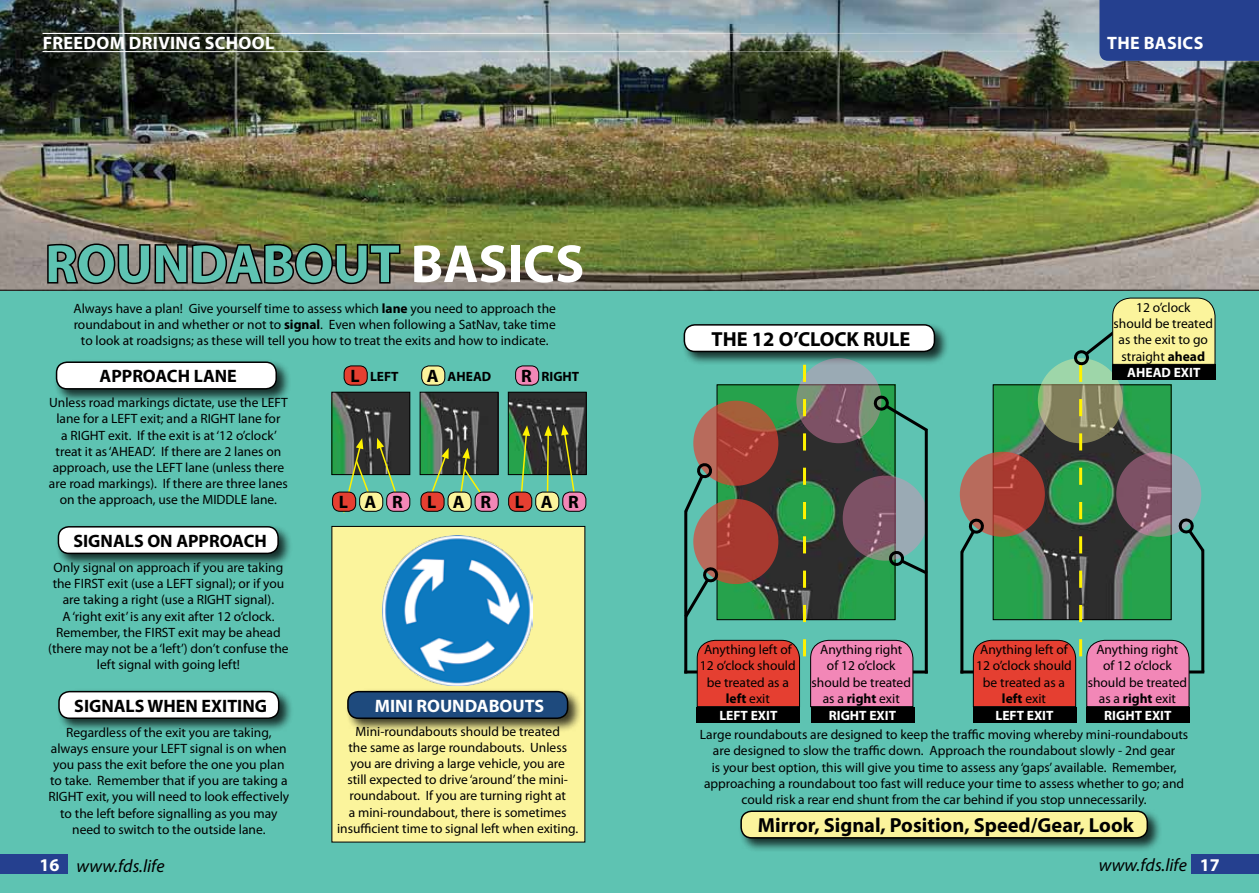
<style>
.page{position:relative;width:1259px;height:893px;background:#5ec3b2}
.page>*{position:absolute;margin:0;border:0;box-sizing:border-box;transform-origin:0 0}
.t1{font:700 54px "Myriad Pro";color:#5ec3b2}
.t2{font:700 20.4px "Myriad Pro";color:#000}
.t3{font:700 18px "Myriad Pro";color:#000}
.t4{font:700 18px "Myriad Pro";letter-spacing:.02em;color:#fff}
.t5{font:italic 18px "Myriad Pro";color:#000}
.t6{font:700 18px "Myriad Pro";color:#fff}
.t7{font:13.5px/16.2px "Myriad Pro";color:#000;text-align:center}
.t8{font:700 13.5px "Myriad Pro";color:#fff}
.t9{font:700 13.5px "Myriad Pro";color:#000}
.s1{color:#fff}
.s2{font-weight:700}
.s3{font-size:18px}
.s4{font-weight:700;font-style:normal;color:#fff}
</style>
<div class="page">
<div style="left:331px;top:526px;width:254px;height:316px;background:#fbf49c"></div>
<img style="left:0;top:0;width:1259px;height:291px">
<div style="left:1099px;top:0;width:160px;height:61px;background:#25408f"></div>
<hr style="left:43px;top:33px;width:1056px;height:1px;background:#fff">
<hr style="left:43px;top:51px;width:1056px;height:1px;background:#fff">
<svg style="left:46px;top:242px;width:356px;height:44px"></svg>
<div style="left:55px;top:524px;width:238px;height:44px;background:#000;opacity:.75"></div>
<div style="left:58px;top:527px;width:220px;height:26px;background:#fff;border-radius:10px"></div>
<div style="left:58px;top:526px;width:221px;height:28px;border:2px solid #000;border-radius:10px"></div>
<div style="left:56px;top:689px;width:238px;height:44px;background:#000;opacity:.75"></div>
<div style="left:59px;top:692px;width:220px;height:26px;background:#fff;border-radius:10px"></div>
<div style="left:58px;top:691px;width:221px;height:28px;border:2px solid #000;border-radius:10px"></div>
<div style="left:681px;top:322px;width:268px;height:44px;background:#000;opacity:.75"></div>
<div style="left:684px;top:325px;width:250px;height:26px;background:#fff;border-radius:10px"></div>
<div style="left:683px;top:324px;width:252px;height:28px;border:2px solid #000;border-radius:10px"></div>
<div style="left:1191px;top:855px;width:68px;height:19px;background:#25408f"></div>
<div style="left:0;top:854px;width:68px;height:20px;background:#25408f"></div>
<svg style="left:796px;top:358px;width:85px;height:85px"></svg>
<svg style="left:681px;top:365px;width:250px;height:342px"></svg>
<div style="left:54px;top:359px;width:237px;height:44px;background:#000;opacity:.75"></div>
<div style="left:57px;top:362px;width:219px;height:27px;background:#fff;border-radius:10px"></div>
<div style="left:56px;top:361px;width:221px;height:29px;border:2px solid #000;border-radius:10px"></div>
<div style="left:345px;top:689px;width:237px;height:44px;background:#000;opacity:.75"></div>
<div style="left:348px;top:692px;width:219px;height:26px;background:#1e4a7d;border-radius:10px"></div>
<div style="left:347px;top:691px;width:221px;height:28px;border:2px solid #000;border-radius:10px"></div>
<img style="left:383px;top:535px;width:150px;height:150px">
<div style="left:738px;top:808px;width:424px;height:44px;background:#000;opacity:.75"></div>
<div style="left:741px;top:811px;width:406px;height:27px;background:#fbf49c;border-radius:10px"></div>
<div style="left:740px;top:810px;width:408px;height:29px;border:2px solid #000;border-radius:10px"></div>
<svg style="left:959px;top:297px;width:256px;height:410px"></svg>
<div style="left:697px;top:707px;width:103px;height:15px;background:#000"></div>
<div style="left:811px;top:707px;width:103px;height:15px;background:#000"></div>
<div style="left:973px;top:707px;width:103px;height:15px;background:#000"></div>
<div style="left:1086px;top:707px;width:103px;height:15px;background:#000"></div>
<img style="left:422px;top:394px;width:74px;height:79px">
<div style="left:420px;top:392px;width:78px;height:83px;border:1px solid #000"></div>
<img style="left:333px;top:394px;width:75px;height:79px">
<div style="left:331px;top:392px;width:79px;height:83px;border:1px solid #000"></div>
<img style="left:510px;top:394px;width:74px;height:79px">
<div style="left:508px;top:392px;width:78px;height:83px;border:1px solid #000"></div>
<svg style="left:342px;top:438px;width:60px;height:75px"></svg>
<svg style="left:425px;top:448px;width:23px;height:61px"></svg>
<svg style="left:457px;top:448px;width:32px;height:63px"></svg>
<svg style="left:519px;top:425px;width:11px;height:69px"></svg>
<svg style="left:544px;top:425px;width:8px;height:67px"></svg>
<svg style="left:561px;top:425px;width:16px;height:72px"></svg>
<div style="left:332px;top:492px;width:24px;height:19px;background:#e53f31;border-radius:8px"></div>
<div style="left:332px;top:492px;width:24px;height:20px;border:1px solid #000;border-radius:8px"></div>
<div style="left:360px;top:492px;width:23px;height:19px;background:#fbf49c;border-radius:8px"></div>
<div style="left:359px;top:492px;width:24px;height:20px;border:1px solid #000;border-radius:8px"></div>
<div style="left:387px;top:492px;width:23px;height:19px;background:#f287b7;border-radius:8px"></div>
<div style="left:386px;top:492px;width:24px;height:20px;border:1px solid #000;border-radius:8px"></div>
<div style="left:421px;top:492px;width:23px;height:19px;background:#e53f31;border-radius:8px"></div>
<div style="left:420px;top:492px;width:24px;height:20px;border:1px solid #000;border-radius:8px"></div>
<div style="left:448px;top:492px;width:23px;height:19px;background:#fbf49c;border-radius:8px"></div>
<div style="left:448px;top:492px;width:23px;height:20px;border:1px solid #000;border-radius:8px"></div>
<div style="left:475px;top:492px;width:23px;height:19px;background:#f287b7;border-radius:8px"></div>
<div style="left:475px;top:492px;width:23px;height:20px;border:1px solid #000;border-radius:8px"></div>
<div style="left:508px;top:492px;width:24px;height:19px;background:#e53f31;border-radius:8px"></div>
<div style="left:508px;top:492px;width:24px;height:20px;border:1px solid #000;border-radius:8px"></div>
<div style="left:536px;top:492px;width:23px;height:19px;background:#fbf49c;border-radius:8px"></div>
<div style="left:535px;top:492px;width:24px;height:20px;border:1px solid #000;border-radius:8px"></div>
<div style="left:563px;top:492px;width:23px;height:19px;background:#f287b7;border-radius:8px"></div>
<div style="left:562px;top:492px;width:24px;height:20px;border:1px solid #000;border-radius:8px"></div>
<div style="left:344px;top:366px;width:23px;height:19px;background:#e53f31;border-radius:8px"></div>
<div style="left:344px;top:366px;width:23px;height:19px;border:1px solid #000;border-radius:8px"></div>
<div style="left:422px;top:366px;width:23px;height:19px;background:#fbf49c;border-radius:8px"></div>
<div style="left:421px;top:366px;width:24px;height:19px;border:1px solid #000;border-radius:8px"></div>
<div style="left:515px;top:366px;width:24px;height:19px;background:#f287b7;border-radius:8px"></div>
<div style="left:515px;top:366px;width:24px;height:19px;border:1px solid #000;border-radius:8px"></div>
<h3 class="t4" style="left:43px;top:31px;width:233px">FREEDOM DRIVING SCHOOL</h3>
<h3 class="t4" style="left:1107px;top:31px;width:98px">THE BASICS</h3>
<h1 class="t1" style="left:45px;top:229px;width:541px">ROUNDABOUT <span class="s1">BASICS</span></h1>
<p class="t7" style="left:74px;top:300px;width:484px">Always have a plan! Give yourself time to assess which <span class="s2">lane</span> you need to approach the roundabout in and whether or not to <span class="s2">signal</span>. Even when following a SatNav, take time to look at roadsigns; as these will tell you how to treat the exits and how to indicate.</p>
<h3 class="t3" style="left:100px;top:364px;width:139px">APPROACH LANE</h3>
<p class="t7" style="left:49px;top:394px;width:240px">Unless road markings dictate, use the LEFT lane for a LEFT exit; and a RIGHT lane for<br>a RIGHT exit. If the exit is at ‘12 o’clock’ treat it as ‘AHEAD’. If there are 2 lanes on approach, use the LEFT lane (unless there are road markings). If there are three lanes on the approach, use the MIDDLE lane.</p>
<h3 class="t3" style="left:73px;top:529px;width:195px">SIGNALS ON APPROACH</h3>
<p class="t7" style="left:48px;top:559px;width:242px">Only signal on approach if you are taking the FIRST exit (use a LEFT signal); or if you are taking a right (use a RIGHT signal).<br>A ‘right exit’ is any exit after 12 o’clock.<br>Remember, the FIRST exit may be ahead (there may not be a ‘left’) don’t confuse the left signal with going left!</p>
<h3 class="t3" style="left:74px;top:694px;width:194px">SIGNALS WHEN EXITING</h3>
<p class="t7" style="left:48px;top:724px;width:242px">Regardless of the exit you are taking, always ensure your LEFT signal is on when you pass the exit before the one you plan to take. Remember that if you are taking a RIGHT exit, you will need to look effectively to the left before signalling as you may need to switch to the outside lane.</p>
<p class="t9" style="left:350px;top:367px;width:50px"><span class="s3">L</span> LEFT</p>
<p class="t9" style="left:427px;top:367px;width:66px"><span class="s3">A</span> AHEAD</p>
<p class="t9" style="left:521px;top:367px;width:60px"><span class="s3">R</span> RIGHT</p>
<h3 class="t3" style="left:339px;top:491px;width:66px">LAR</h3>
<h3 class="t3" style="left:427px;top:491px;width:66px">LAR</h3>
<h3 class="t3" style="left:515px;top:491px;width:66px">LAR</h3>
<h3 class="t6" style="left:375px;top:694px;width:171px">MINI ROUNDABOUTS</h3>
<p class="t7" style="left:337px;top:723px;width:243px">Mini-roundabouts should be treated<br>the same as large roundabouts. Unless you are driving a large vehicle, you are<br>still expected to drive ‘around’ the mini&shy;roundabout. If you are turning right at<br>a mini-roundabout, there is sometimes insufficient time to signal left when exiting.</p>
<h2 class="t2" style="left:711px;top:326px;width:200px">THE 12 O’CLOCK RULE</h2>
<p class="t7" style="left:1113px;top:299px;width:101px">12 o’clock<br>should be treated as the exit to go straight <span class="s2">ahead</span></p>
<p class="t8" style="left:1127px;top:364px;width:75px">AHEAD EXIT</p>
<p class="t7" style="left:700px;top:641px;width:97px">Anything left of<br>12 o’clock should be treated as a <span class="s2">left</span> exit</p>
<p class="t7" style="left:811px;top:641px;width:101px">Anything right<br>of 12 o’clock should be treated as a <span class="s2">right</span> exit</p>
<p class="t7" style="left:976px;top:641px;width:97px">Anything left of<br>12 o’clock should be treated as a <span class="s2">left</span> exit</p>
<p class="t7" style="left:1087px;top:641px;width:101px">Anything right<br>of 12 o’clock should be treated as a <span class="s2">right</span> exit</p>
<p class="t8" style="left:719px;top:706px;width:60px">LEFT EXIT</p>
<p class="t8" style="left:829px;top:706px;width:69px">RIGHT EXIT</p>
<p class="t8" style="left:995px;top:706px;width:60px">LEFT EXIT</p>
<p class="t8" style="left:1104px;top:706px;width:69px">RIGHT EXIT</p>
<p class="t7" style="left:700px;top:726px;width:490px">Large roundabouts are designed to keep the traffic moving whereby mini-roundabouts are designed to slow the traffic down. Approach the roundabout slowly - 2nd gear<br>is your best option, this will give you time to assess any ‘gaps’ available. Remember, approaching a roundabout too fast will reduce your time to assess whether to go; and could risk a rear end shunt from the car behind if you stop unnecessarily.</p>
<h2 class="t2" style="left:758px;top:812px;width:377px">Mirror, Signal, Position, Speed/Gear, Look</h2>
<h3 class="t5" style="left:39px;top:855px;width:127px"><span class="s4">16</span> www.fds.life</h3>
<h3 class="t5" style="left:1098px;top:854px;width:123px">www.fds.life <span class="s4">17</span></h3>
</div>
